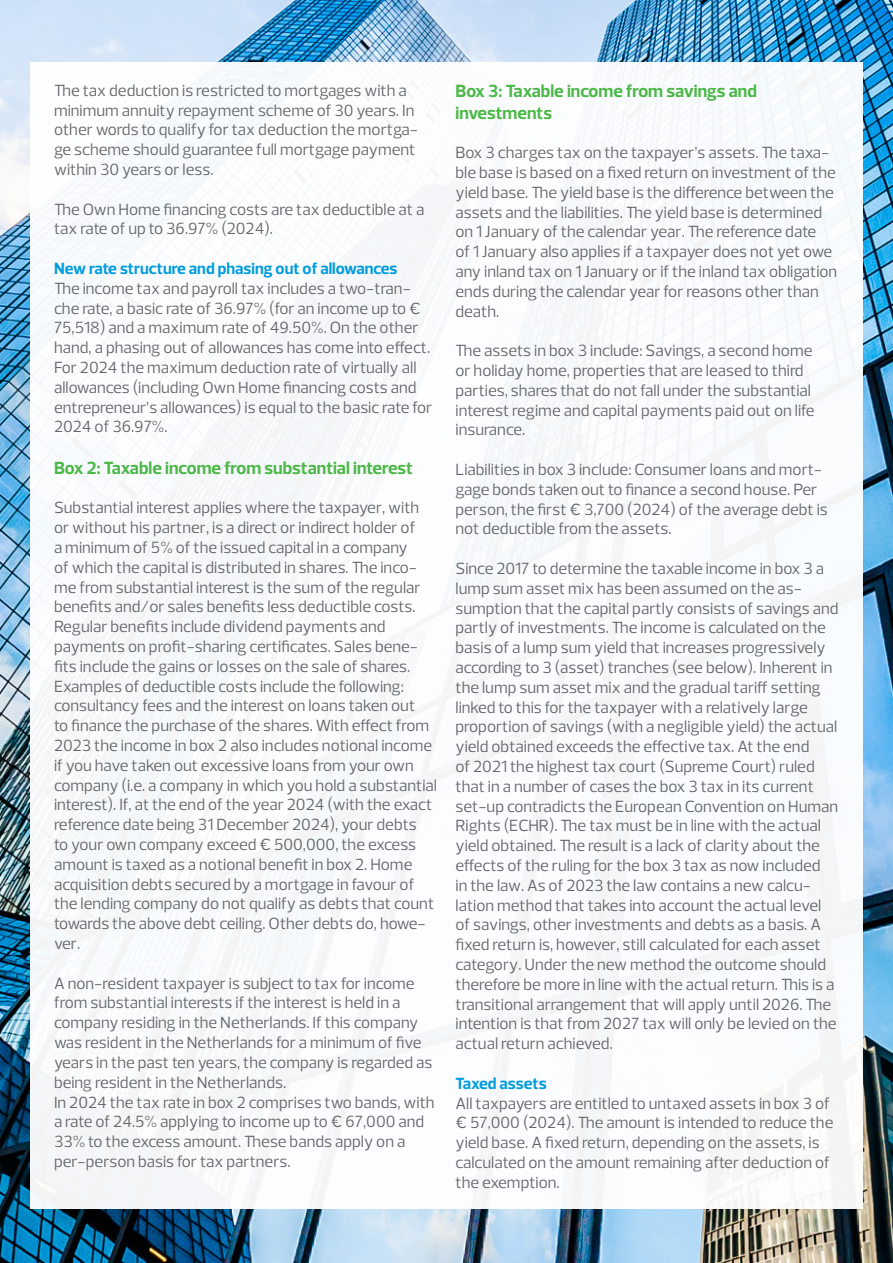
<style>
.page{position:relative;width:893px;height:1263px;background:#fff}
.page>*{position:absolute;margin:0;border:0;box-sizing:border-box;transform-origin:0 0}
.Alineastijl_1{font:700 18px/21.6px "Prelo";color:#4cb848}
.t1{font:16.5px/19.8px "Prelo";color:#63666a}
.Subhead_blauw{font:700 16.5px "Prelo";color:#009cde}
</style>
<div class="page">
<img style="left:0;top:0;width:893px;height:1263px">
<div style="left:30px;top:62px;width:833px;height:1147px;background:#fff"></div>
<p class="t1" style="left:54px;top:80px;width:366px">The tax deduction is restricted to mortgages with a minimum annuity repayment scheme of 30 years. In other words to qualify for tax deduction the mortga&shy;ge scheme should guarantee full mortgage payment within 30 years or less.</p>
<p class="t1" style="left:54px;top:199px;width:372px">The Own Home financing costs are tax deductible at a tax rate of up to 36.97% (2024).</p>
<p class="Subhead_blauw" style="left:54px;top:258px;width:345px">New rate structure and phasing out of allowances</p>
<p class="t1" style="left:54px;top:278px;width:380px">The income tax and payroll tax includes a two-tran&shy;che rate, a basic rate of 36.97% (for an income up to € 75,518) and a maximum rate of 49.50%. On the other hand, a phasing out of allowances has come into effect.<br>For 2024 the maximum deduction rate of virtually all allowances (including Own Home financing costs and entrepreneur’s allowances) is equal to the basic rate for 2024 of 36.97%.</p>
<p class="Alineastijl_1" style="left:54px;top:457px;width:360px">Box 2: Taxable income from substantial interest</p>
<p class="t1" style="left:54px;top:498px;width:385px">Substantial interest applies where the taxpayer, with or without his partner, is a direct or indirect holder of<br>a minimum of 5% of the issued capital in a company<br>of which the capital is distributed in shares. The inco&shy;me from substantial interest is the sum of the regular benefits and/or sales benefits less deductible costs.<br>Regular benefits include dividend payments and payments on profit-sharing certificates. Sales bene&shy;fits include the gains or losses on the sale of shares.<br>Examples of deductible costs include the following: consultancy fees and the interest on loans taken out<br>to finance the purchase of the shares. With effect from 2023 the income in box 2 also includes notional income if you have taken out excessive loans from your own company (i.e. a company in which you hold a substantial interest). If, at the end of the year 2024 (with the exact reference date being 31 December 2024), your debts<br>to your own company exceed € 500,000, the excess amount is taxed as a notional benefit in box 2. Home acquisition debts secured by a mortgage in favour of the lending company do not qualify as debts that count towards the above debt ceiling. Other debts do, howe&shy;ver.</p>
<p class="t1" style="left:54px;top:973px;width:380px">A non-resident taxpayer is subject to tax for income from substantial interests if the interest is held in a company residing in the Netherlands. If this company was resident in the Netherlands for a minimum of five years in the past ten years, the company is regarded as being resident in the Netherlands.</p>
<p class="t1" style="left:54px;top:1092px;width:382px">In 2024 the tax rate in box 2 comprises two bands, with a rate of 24.5% applying to income up to € 67,000 and 33% to the excess amount. These bands apply on a per-person basis for tax partners.</p>
<p class="Alineastijl_1" style="left:455px;top:80px;width:303px">Box 3: Taxable income from savings and investments</p>
<p class="t1" style="left:455px;top:143px;width:383px">Box 3 charges tax on the taxpayer’s assets. The taxa&shy;ble base is based on a fixed return on investment of the yield base. The yield base is the difference between the assets and the liabilities. The yield base is determined on 1 January of the calendar year. The reference date<br>of 1 January also applies if a taxpayer does not yet owe any inland tax on 1 January or if the inland tax obligation ends during the calendar year for reasons other than death.</p>
<p class="t1" style="left:455px;top:341px;width:361px">The assets in box 3 include: Savings, a second home or holiday home, properties that are leased to third parties, shares that do not fall under the substantial interest regime and capital payments paid out on life insurance.</p>
<p class="t1" style="left:455px;top:460px;width:374px">Liabilities in box 3 include: Consumer loans and mort&shy;gage bonds taken out to finance a second house. Per person, the first € 3,700 (2024) of the average debt is not deductible from the assets.</p>
<p class="t1" style="left:455px;top:559px;width:385px">Since 2017 to determine the taxable income in box 3 a lump sum asset mix has been assumed on the as&shy;sumption that the capital partly consists of savings and partly of investments. The income is calculated on the basis of a lump sum yield that increases progressively according to 3 (asset) tranches (see below). Inherent in the lump sum asset mix and the gradual tariff setting linked to this for the taxpayer with a relatively large proportion of savings (with a negligible yield) the actual yield obtained exceeds the effective tax. At the end<br>of 2021 the highest tax court (Supreme Court) ruled that in a number of cases the box 3 tax in its current set-up contradicts the European Convention on Human Rights (ECHR). The tax must be in line with the actual yield obtained. The result is a lack of clarity about the effects of the ruling for the box 3 tax as now included<br>in the law. As of 2023 the law contains a new calcu&shy;lation method that takes into account the actual level of savings, other investments and debts as a basis. A fixed return is, however, still calculated for each asset category. Under the new method the outcome should therefore be more in line with the actual return. This is a transitional arrangement that will apply until 2026. The intention is that from 2027 tax will only be levied on the actual return achieved.</p>
<p class="Subhead_blauw" style="left:455px;top:1073px;width:93px">Taxed assets</p>
<p class="t1" style="left:455px;top:1093px;width:379px">All taxpayers are entitled to untaxed assets in box 3 of € 57,000 (2024). The amount is intended to reduce the yield base. A fixed return, depending on the assets, is calculated on the amount remaining after deduction of the exemption.</p>
</div>
